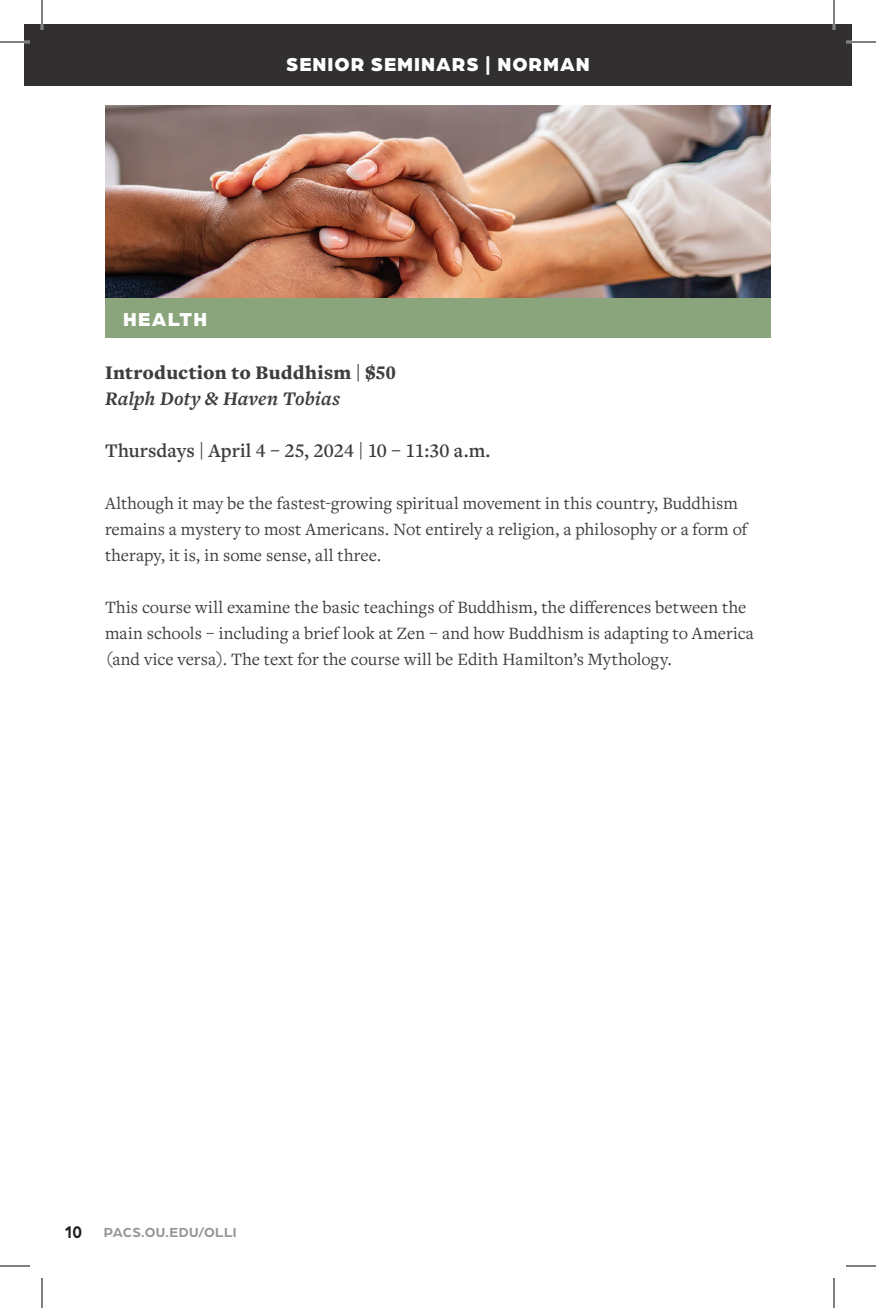
<style>
.page{position:relative;width:876px;height:1308px;background:#fff}
.page>*{position:absolute;margin:0;border:0;box-sizing:border-box;transform-origin:0 0}
.t1{font:600 20px "Freight Text Pro";letter-spacing:.005em;color:#3e3e3f}
.t2{font:900 20px "Arboria";letter-spacing:.05em;color:#fff}
.t3{font:900 20px "Freight Text Pro";letter-spacing:.01em;color:#3e3e3f}
.t4{font:italic 700 20px "Freight Text Pro";letter-spacing:.01em;color:#3e3e3f}
.t5{font:18px/26px "Freight Text Pro";color:#3e3e3f}
.t6{font:700 14px "Arboria";letter-spacing:.025em;color:#939598}
.s1{font-size:18px;color:#231f20}
</style>
<div class="page">
<div style="left:24px;top:24px;width:828px;height:61px;background:#312f30"></div>
<div style="left:105px;top:298px;width:666px;height:39px;background:#8aa47c"></div>
<img style="left:105px;top:105px;width:666px;height:193px">
<hr style="left:0;top:41px;width:30px;height:2px;background:#fff">
<hr style="left:846px;top:41px;width:30px;height:2px;background:#fff">
<hr style="left:41px;top:0;width:2px;height:30px;background:#fff">
<hr style="left:833px;top:0;width:2px;height:30px;background:#fff">
<hr style="left:0;top:42px;width:30px;height:1px;background:#000">
<hr style="left:846px;top:42px;width:30px;height:1px;background:#000">
<hr style="left:0;top:1266px;width:30px;height:1px;background:#000">
<hr style="left:846px;top:1266px;width:30px;height:1px;background:#000">
<hr style="left:42px;top:0;width:1px;height:30px;background:#000">
<hr style="left:42px;top:1278px;width:1px;height:30px;background:#000">
<hr style="left:834px;top:0;width:1px;height:30px;background:#000">
<hr style="left:834px;top:1278px;width:1px;height:30px;background:#000">
<p class="t2" style="left:286px;top:50px;width:305px">SENIOR SEMINARS | NORMAN</p>
<p class="t2" style="left:123px;top:305px;width:86px">HEALTH</p>
<p class="t3" style="left:105px;top:359px;width:292px">Introduction to Buddhism | $50</p>
<p class="t4" style="left:105px;top:385px;width:237px">Ralph Doty &amp; Haven Tobias</p>
<p class="t1" style="left:105px;top:438px;width:387px">Thursdays | April 4 – 25, 2024 | 10 – 11:30 a.m.</p>
<p class="t5" style="left:105px;top:490px;width:644px">Although it may be the fastest-growing spiritual movement in this country, Buddhism remains a mystery to most Americans. Not entirely a religion, a philosophy or a form of therapy, it is, in some sense, all three.</p>
<p class="t5" style="left:105px;top:594px;width:650px">This course will examine the basic teachings of Buddhism, the differences between the main schools – including a brief look at Zen – and how Buddhism is adapting to America (and vice versa). The text for the course will be Edith Hamilton’s Mythology.</p>
<p class="t6" style="left:65px;top:1223px;width:173px"><span class="s1">10</span> PACS.OU.EDU/OLLI</p>
</div>
